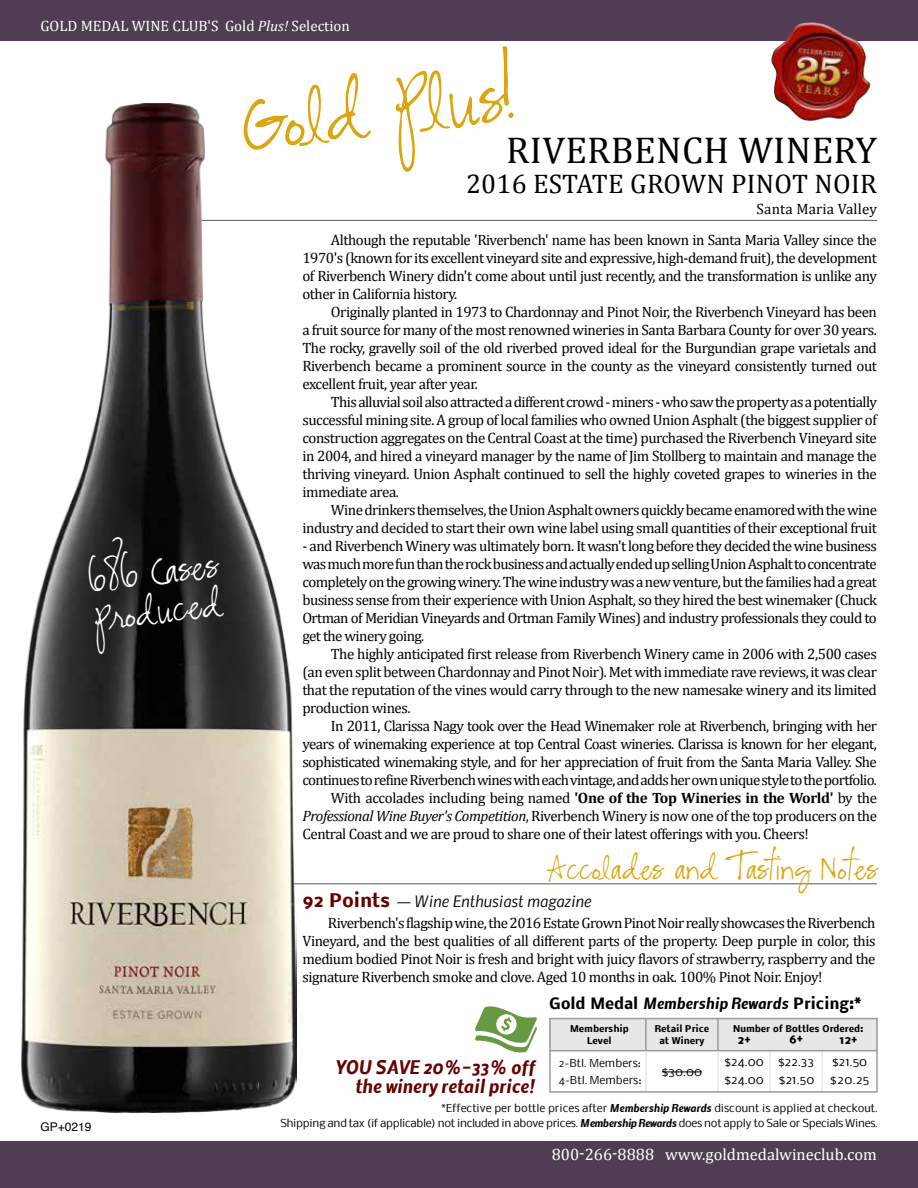
<style>
.page{position:relative;width:918px;height:1188px;background:#fff}
.page>*{position:absolute;margin:0;border:0;box-sizing:border-box;transform-origin:0 0}
.t1{font:79.5px "CK Alis Hand";color:#dca510}
.t2{font:39px/39px "CK Alis Hand";color:#fff}
.t3{font:37.5px "Cambria";letter-spacing:.01em;color:#000}
.t4{font:33px "CK Alis Hand";color:#dca510}
.t5{font:27px "Cambria";letter-spacing:.01em;color:#000}
.t6{font:italic 700 18px/19.5px "Nobile";color:#600;text-align:right}
.t7{font:16.5px "Cambria";color:#fff}
.t8{font:15px/18px "Cambria";letter-spacing:-.035em;color:#000;text-align:justify}
.t9{font:15px "Cambria";color:#fff}
.t10{font:700 15px "Nobile";color:#000}
.t11{font:italic 15px "Nobile";color:#000}
.t12{font:15px "Cambria";letter-spacing:.01em;color:#000}
.t13{font:12px/17.9px "Nobile";color:#000}
.t14{font:700 12px "Nobile";color:#000}
.t15{font:12px "Helvetica";color:#000}
.t16{font:10.5px/15px "Nobile";letter-spacing:-.03em;color:#000;text-align:right}
.t17{font:10.5px "Nobile";color:#000}
.t18{font:700 9px/12px "Nobile";color:#000;text-align:center}
.s1{font-style:italic}
.s2{font-weight:700}
.s3{font-weight:700;font-style:normal;font-size:18px;color:#600}
.s4{font-weight:700;font-style:italic}
</style>
<div class="page">
<hr style="left:176px;top:883px;width:701px;height:1px;background:#58595b">
<div style="left:0;top:1141px;width:918px;height:47px;background:#503d53"></div>
<div style="left:0;top:0;width:918px;height:40px;background:#503d53"></div>
<img style="left:771px;top:23px;width:100px;height:98px">
<img style="left:796px;top:57px;width:23px;height:27px">
<div style="left:549px;top:1019px;width:329px;height:31px;background:#e7e7e8"></div>
<hr style="left:769px;top:1050px;width:2px;height:43px;background:#e7e7e8">
<hr style="left:821px;top:1050px;width:2px;height:43px;background:#e7e7e8">
<hr style="left:717px;top:1018px;width:2px;height:33px;background:#999b9e">
<hr style="left:550px;top:1050px;width:328px;height:1px;background:#999b9e">
<hr style="left:717px;top:1051px;width:2px;height:42px;background:#e7e7e8">
<div style="left:549px;top:1018px;width:329px;height:75px;border:2px solid #999b9e"></div>
<hr style="left:645px;top:1019px;width:2px;height:32px;background:#999b9e">
<hr style="left:645px;top:1051px;width:2px;height:40px;background:#e7e7e8">
<hr style="left:662px;top:1072px;width:40px;height:1px;background:#000">
<svg style="left:475px;top:1006px;width:62px;height:46px"></svg>
<hr style="left:201px;top:220px;width:676px;height:1px;background:#58595b">
<img style="left:21px;top:104px;width:275px;height:1008px">
<p class="t9" style="left:40px;top:17px;width:311px">GOLD MEDAL WINE CLUB'S Gold <span class="s1">Plus!</span> Selection</p>
<h2 class="t2" style="left:86px;top:560px;width:131px;rotate:-7deg">686 Cases<br>Produced</h2>
<p class="t15" style="left:40px;top:1117px;width:53px">GP+0219</p>
<h1 class="t1" style="left:236px;top:79px;width:285px;rotate:-7deg">Gold Plus!</h1>
<h3 class="t3" style="left:506px;top:128px;width:372px">RIVERBENCH WINERY</h3>
<h3 class="t5" style="left:466px;top:167px;width:412px">2016 ESTATE GROWN PINOT NOIR</h3>
<p class="t12" style="left:757px;top:200px;width:122px">Santa Maria Valley</p>
<p class="t8" style="left:302px;top:231px;width:576px;text-indent:29px">Although the reputable 'Riverbench' name has been known in Santa Maria Valley since the 1970's (known for its excellent vineyard site and expressive, high-demand fruit), the development of Riverbench Winery didn't come about until just recently, and the transformation is unlike any other in California history.</p>
<p class="t8" style="left:302px;top:303px;width:576px;text-indent:29px">Originally planted in 1973 to Chardonnay and Pinot Noir, the Riverbench Vineyard has been a fruit source for many of the most renowned wineries in Santa Barbara County for over 30 years.<br>The rocky, gravelly soil of the old riverbed proved ideal for the Burgundian grape varietals and Riverbench became a prominent source in the county as the vineyard consistently turned out excellent fruit, year after year.</p>
<p class="t8" style="left:302px;top:393px;width:576px;text-indent:28px">Thisalluvialsoilalsoattractedadifferentcrowd-miners-whosawthepropertyasapotentially successful mining site. A group of local families who owned Union Asphalt (the biggest supplier of construction aggregates on the Central Coast at the time) purchased the Riverbench Vineyard site in 2004, and hired a vineyard manager by the name of Jim Stollberg to maintain and manage the thriving vineyard. Union Asphalt continued to sell the highly coveted grapes to wineries in the immediate area.</p>
<p class="t8" style="left:302px;top:501px;width:576px;text-align:right">Winedrinkersthemselves,theUnionAsphaltownersquicklybecameenamoredwiththewine industry and decided to start their own wine label using small quantities of their exceptional fruit</p>
<p class="t8" style="left:302px;top:537px;width:576px">- and Riverbench Winery was ultimately born. It wasn't long before they decided the wine business wasmuchmorefunthantherockbusinessandactuallyendedupsellingUnionAsphalttoconcentrate completelyonthegrowingwinery.Thewineindustrywasanewventure,butthefamilieshadagreat business sense from their experience with Union Asphalt, so they hired the best winemaker (Chuck Ortman of Meridian Vineyards and Ortman Family Wines) and industry professionals they could to get the winery going.</p>
<p class="t8" style="left:302px;top:645px;width:576px;text-indent:29px">The highly anticipated first release from Riverbench Winery came in 2006 with 2,500 cases (anevensplitbetweenChardonnayandPinotNoir).Metwithimmediateravereviews,itwas clear that the reputation of the vines would carry through to the new namesake winery and its limited production wines.</p>
<p class="t8" style="left:331px;top:717px;width:548px">In 2011, Clarissa Nagy took over the Head Winemaker role at Riverbench, bringing with her</p>
<p class="t8" style="left:302px;top:735px;width:576px">years of winemaking experience at top Central Coast wineries. Clarissa is known for her elegant,</p>
<p class="t8" style="left:302px;top:753px;width:576px">sophisticated winemaking style, and for her appreciation of fruit from the Santa Maria Valley. She</p>
<p class="t8" style="left:302px;top:771px;width:576px">continuestorefineRiverbenchwineswitheachvintage,andaddsherownuniquestyletotheportfolio.</p>
<p class="t8" style="left:331px;top:789px;width:548px">With accolades including being named <span class="s2">'One of the Top Wineries in the World'</span> by the</p>
<p class="t8" style="left:302px;top:807px;width:576px"><span class="s1">Professional Wine Buyer's Competition</span>, Riverbench Winery is now one of the top producers on the</p>
<p class="t8" style="left:302px;top:825px;width:508px">Central Coast and we are proud to share one of their latest offerings with you. Cheers!</p>
<h3 class="t4" style="left:547px;top:848px;width:332px">Accolades and Tasting Notes</h3>
<p class="t11" style="left:302px;top:890px;width:291px"><span class="s3">92 Points</span> — Wine Enthusiast magazine</p>
<p class="t8" style="left:302px;top:914px;width:575px;text-indent:25px">Riverbench'sflagshipwine,the2016EstateGrownPinotNoirreallyshowcasestheRiverbench Vineyard, and the best qualities of all different parts of the property. Deep purple in color, this medium bodied Pinot Noir is fresh and bright with juicy flavors of strawberry, raspberry and the signature Riverbench smoke and clove. Aged 10 months in oak. 100% Pinot Noir. Enjoy!</p>
<p class="t6" style="left:335px;top:1057px;width:201px">YOU SAVE 20%-33% off the winery retail price!</p>
<p class="t10" style="left:549px;top:991px;width:314px">Gold Medal <span class="s1">Membership Rewards</span> Pricing:*</p>
<p class="t18" style="left:570px;top:1022px;width:60px">Membership</p>
<p class="t18" style="left:733px;top:1022px;width:132px">Number of Bottles Ordered:</p>
<p class="t18" style="left:587px;top:1034px;width:26px">Level</p>
<p class="t13" style="left:662px;top:1062px;width:42px">$30.00</p>
<p class="t13" style="left:725px;top:1052px;width:41px">$24.00 $24.00</p>
<p class="t13" style="left:778px;top:1052px;width:38px">$22.33 $21.50</p>
<p class="t13" style="left:830px;top:1052px;width:40px">$21.50 $20.25</p>
<p class="t18" style="left:655px;top:1022px;width:56px">Retail Price at Winery</p>
<p class="t14" style="left:738px;top:1029px;width:15px">2+</p>
<p class="t14" style="left:789px;top:1029px;width:15px">6+</p>
<p class="t14" style="left:839px;top:1030px;width:20px">12+</p>
<p class="t17" style="left:559px;top:1054px;width:84px">2-Btl. Members:</p>
<p class="t17" style="left:559px;top:1072px;width:84px">4-Btl. Members:</p>
<p class="t16" style="left:281px;top:1100px;width:599px">*Effective per bottle prices after <span class="s4">Membership Rewards</span> discount is applied at checkout.<br>Shipping and tax (if applicable) not included in above prices. <span class="s4">Membership Rewards</span> does not apply to Sale or Specials Wines.</p>
<p class="t7" style="left:552px;top:1144px;width:327px">800-266-8888 www.goldmedalwineclub.com</p>
</div>
